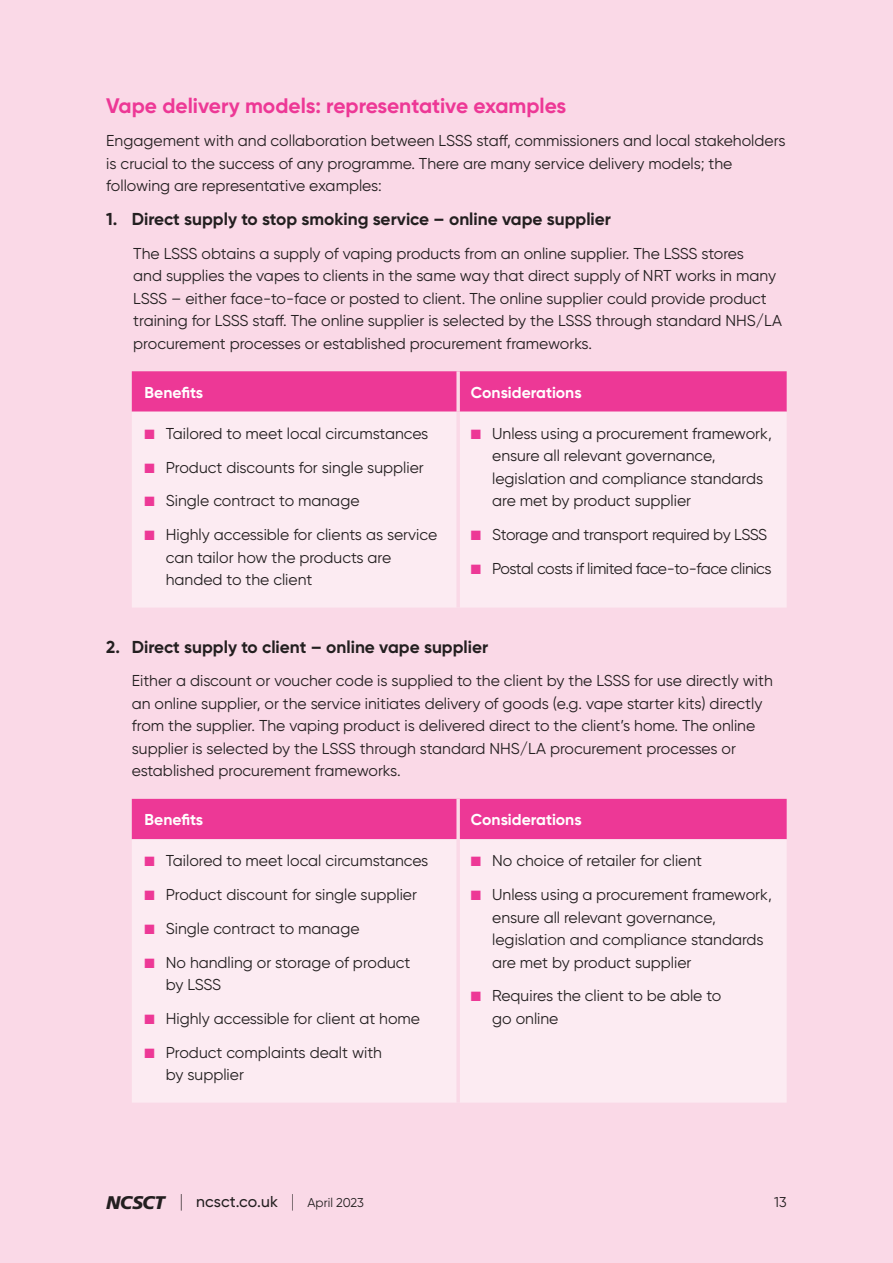
<style>
.page{position:relative;width:893px;height:1263px;background:#fad9e7}
.page>*{position:absolute;margin:0;border:0;box-sizing:border-box;transform-origin:0 0}
.t1{font:700 21px "Gilroy";color:#ed3896}
.t2{font:700 17.25px "Gilroy";color:#231f20}
.t3{font:15.75px/22.5px "Gilroy";color:#231f20}
.t4{font:700 15.75px "Gilroy";color:#fff}
.t5{font:15.75px "Gilroy";letter-spacing:-.03em;color:#231f20}
.t6{font:500 15.75px "Gilroy";letter-spacing:.01em;color:#231f20}
.t7{font:14.25px "Gilroy";color:#231f20}
.s1{color:#ed3896}
.s2{font-family:"Frutiger LT Pro";font-weight:900;font-style:italic;font-size:18.3px}
.s3{font-weight:200;font-size:18px}
.s4{font-weight:400;font-size:12.75px}
</style>
<div class="page">
<div style="left:132px;top:371px;width:655px;height:41px;background:#ed3896"></div>
<div style="left:132px;top:412px;width:655px;height:195px;background:#fcebf2"></div>
<svg style="left:456px;top:371px;width:4px;height:41px"></svg>
<hr style="left:456px;top:412px;width:4px;height:196px;background:#fad9e7">
<div style="left:132px;top:799px;width:655px;height:40px;background:#ed3896"></div>
<div style="left:132px;top:840px;width:655px;height:262px;background:#fcebf2"></div>
<svg style="left:456px;top:799px;width:4px;height:40px"></svg>
<hr style="left:456px;top:839px;width:4px;height:264px;background:#fad9e7">
<h1 class="t1" style="left:106px;top:96px;width:461px">Vape delivery models: representative examples</h1>
<p class="t3" style="left:106px;top:130px;width:681px">Engagement with and collaboration between LSSS staff, commissioners and local stakeholders is crucial to the success of any programme. There are many service delivery models; the following are representative examples:</p>
<p class="t2" style="left:106px;top:211px;width:506px">1. Direct supply to stop smoking service – online vape supplier</p>
<p class="t3" style="left:133px;top:243px;width:650px">The LSSS obtains a supply of vaping products from an online supplier. The LSSS stores<br>and supplies the vapes to clients in the same way that direct supply of NRT works in many LSSS – either face-to-face or posted to client. The online supplier could provide product training for LSSS staff. The online supplier is selected by the LSSS through standard NHS/LA procurement processes or established procurement frameworks.</p>
<p class="t4" style="left:145px;top:385px;width:60px">Benefits</p>
<p class="t4" style="left:471px;top:385px;width:112px">Considerations</p>
<p class="t3" style="left:145px;top:423px;width:285px"><span class="s1">■</span> Tailored to meet local circumstances</p>
<p class="t3" style="left:145px;top:457px;width:281px"><span class="s1">■</span> Product discounts for single supplier</p>
<p class="t3" style="left:145px;top:490px;width:216px"><span class="s1">■</span> Single contract to manage</p>
<p class="t3" style="left:166px;top:524px;width:273px;text-indent:-21px"><span class="s1">■</span> Highly accessible for clients as service can tailor how the products are handed to the client</p>
<p class="t3" style="left:492px;top:423px;width:281px;text-indent:-21px"><span class="s1">■</span> Unless using a procurement framework, ensure all relevant governance, legislation and compliance standards are met by product supplier</p>
<p class="t3" style="left:471px;top:524px;width:298px"><span class="s1">■</span> Storage and transport required by LSSS</p>
<p class="t5" style="left:471px;top:561px;width:302px"><span class="s1">■</span> Postal costs if limited face-to-face clinics</p>
<p class="t2" style="left:106px;top:639px;width:383px">2. Direct supply to client – online vape supplier</p>
<p class="t3" style="left:132px;top:670px;width:642px">Either a discount or voucher code is supplied to the client by the LSSS for use directly with an online supplier, or the service initiates delivery of goods (e.g. vape starter kits) directly from the supplier. The vaping product is delivered direct to the client’s home. The online supplier is selected by the LSSS through standard NHS/LA procurement processes or established procurement frameworks.</p>
<p class="t4" style="left:145px;top:813px;width:60px">Benefits</p>
<p class="t4" style="left:471px;top:813px;width:112px">Considerations</p>
<p class="t3" style="left:145px;top:850px;width:285px"><span class="s1">■</span> Tailored to meet local circumstances</p>
<p class="t3" style="left:145px;top:884px;width:274px"><span class="s1">■</span> Product discount for single supplier</p>
<p class="t3" style="left:145px;top:918px;width:216px"><span class="s1">■</span> Single contract to manage</p>
<p class="t3" style="left:166px;top:952px;width:246px;text-indent:-21px"><span class="s1">■</span> No handling or storage of product by LSSS</p>
<p class="t3" style="left:145px;top:1008px;width:277px"><span class="s1">■</span> Highly accessible for client at home</p>
<p class="t3" style="left:166px;top:1042px;width:218px;text-indent:-21px"><span class="s1">■</span> Product complaints dealt with by supplier</p>
<p class="t3" style="left:471px;top:850px;width:233px"><span class="s1">■</span> No choice of retailer for client</p>
<p class="t3" style="left:492px;top:884px;width:281px;text-indent:-21px"><span class="s1">■</span> Unless using a procurement framework, ensure all relevant governance, legislation and compliance standards are met by product supplier</p>
<p class="t3" style="left:492px;top:985px;width:231px;text-indent:-21px"><span class="s1">■</span> Requires the client to be able to go online</p>
<p class="t6" style="left:106px;top:1194px;width:259px"><span class="s2">NCSCT</span> <span class="s3">|</span> ncsct.co.uk <span class="s3">|</span> <span class="s4">April 2023</span></p>
<p class="t7" style="left:774px;top:1195px;width:14px">13</p>
</div>
